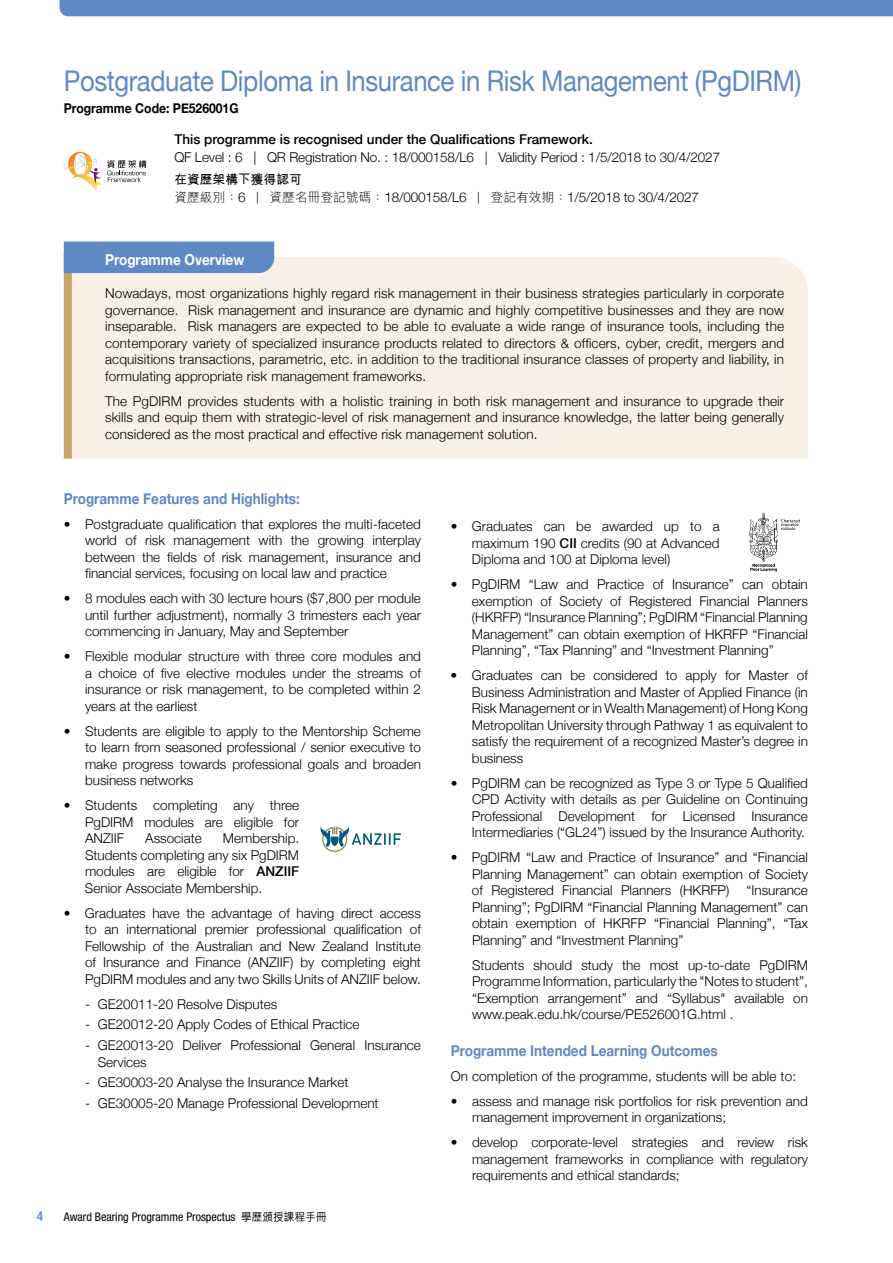
<style>
.page{position:relative;width:893px;height:1263px;background:#fff}
.page>*{position:absolute;margin:0;border:0;box-sizing:border-box;transform-origin:0 0}
.t1{font:28.5px "Helvetica Neue";letter-spacing:-.015em;color:#5e89c4;scale:.9 1}
.t2{font:700 15px "Helvetica Neue";color:#5e89c4;scale:.9 1}
.t3{font:700 15px "Helvetica Neue";color:#fff;scale:.9 1}
.t4{font:300 13.5px/16.5px "Helvetica Neue";color:#000;text-align:justify}
.t5{font:500 13.5px "Helvetica Neue";color:#000}
.t6{font:700 13.5px "Helvetica Neue";color:#000;scale:.9 1}
.t7{font:500 condensed 13.5px "Helvetica Neue LT Std";color:#5e89c4}
.t8{font:700 12.75px "M Hei HK";color:#000}
.t9{font:condensed 12px "Helvetica Neue LT Std";color:#000}
.s1{font-family:"M Hei HK";font-size:12.75px}
.s2{font-weight:500}
.s3{font-family:"M Hei HK";font-weight:500;font-stretch:normal;font-size:11.25px}
</style>
<div class="page">
<div style="left:60px;top:0;width:833px;height:16px;background:#5e89c4"></div>
<div style="left:274px;top:257px;width:534px;height:202px;background:#f7f0e7"></div>
<svg style="left:64px;top:152px;width:82px;height:39px"></svg>
<svg style="left:64px;top:241px;width:210px;height:218px;background:#dfdede"></svg>
<svg style="left:320px;top:826px;width:81px;height:26px"></svg>
<img style="left:749px;top:512px;width:51px;height:59px">
<h1 class="t1" style="left:64px;top:64px;width:821px">Postgraduate Diploma in Insurance in Risk Management (PgDIRM)</h1>
<p class="t6" style="left:64px;top:100px;width:196px">Programme Code: PE526001G</p>
<p class="t5" style="left:174px;top:131px;width:420px">This programme is recognised under the Qualifications Framework.</p>
<p class="t4" style="left:174px;top:149px;width:547px">QF Level : 6 | QR Registration No. : 18/000158/L6 | Validity Period : 1/5/2018 to 30/4/2027</p>
<p class="t8" style="left:174px;top:170px;width:129px">在資歷架構下獲得認可</p>
<p class="t4" style="left:174px;top:189px;width:526px"><span class="s1">資歷級別：</span>6 <span class="s1">| 資歷名冊登記號碼：</span>18/000158/L6 <span class="s1">| 登記有效期：</span>1/5/2018 to 30/4/2027</p>
<p class="t3" style="left:105px;top:250px;width:156px">Programme Overview</p>
<p class="t4" style="left:105px;top:285px;width:681px">Nowadays, most organizations highly regard risk management in their business strategies particularly in corporate governance. Risk management and insurance are dynamic and highly competitive businesses and they are now inseparable. Risk managers are expected to be able to evaluate a wide range of insurance tools, including the contemporary variety of specialized insurance products related to directors &amp; officers, cyber, credit, mergers and acquisitions transactions, parametric, etc. in addition to the traditional insurance classes of property and liability, in formulating appropriate risk management frameworks.</p>
<p class="t4" style="left:105px;top:392px;width:681px">The PgDIRM provides students with a holistic training in both risk management and insurance to upgrade their skills and equip them with strategic-level of risk management and insurance knowledge, the latter being generally considered as the most practical and effective risk management solution.</p>
<p class="t2" style="left:64px;top:489px;width:264px">Programme Features and Highlights:</p>
<p class="t4" style="left:85px;top:515px;width:337px;text-indent:-21px">• Postgraduate qualification that explores the multi-faceted world of risk management with the growing interplay between the fields of risk management, insurance and financial services, focusing on local law and practice</p>
<p class="t4" style="left:85px;top:590px;width:337px;text-indent:-21px">• 8 modules each with 30 lecture hours ($7,800 per module until further adjustment), normally 3 trimesters each year commencing in January, May and September</p>
<p class="t4" style="left:85px;top:648px;width:337px;text-indent:-21px">• Flexible modular structure with three core modules and a choice of five elective modules under the streams of insurance or risk management, to be completed within 2 years at the earliest</p>
<p class="t4" style="left:85px;top:722px;width:337px;text-indent:-21px">• Students are eligible to apply to the Mentorship Scheme to learn from seasoned professional / senior executive to make progress towards professional goals and broaden business networks</p>
<p class="t4" style="left:85px;top:797px;width:216px;text-indent:-21px">• Students completing any three PgDIRM modules are eligible for ANZIIF</p>
<p class="t4" style="left:85px;top:830px;width:216px;text-indent:138px">Membership.<br>Students completing any six PgDIRM modules are eligible for <span class="s2">ANZIIF </span>Senior Associate Membership.</p>
<p class="t4" style="left:85px;top:904px;width:337px;text-indent:-21px">• Graduates have the advantage of having direct access to an international premier professional qualification of Fellowship of the Australian and New Zealand Institute of Insurance and Finance (ANZIIF) by completing eight PgDIRM modules and any two Skills Units of ANZIIF below.</p>
<p class="t4" style="left:85px;top:995px;width:194px">- GE20011-20 Resolve Disputes</p>
<p class="t4" style="left:85px;top:1016px;width:276px">- GE20012-20 Apply Codes of Ethical Practice</p>
<p class="t4" style="left:98px;top:1037px;width:325px;text-indent:-13px">- GE20013-20 Deliver Professional General Insurance<br>Services</p>
<p class="t4" style="left:85px;top:1074px;width:265px">- GE30003-20 Analyse the Insurance Market</p>
<p class="t4" style="left:85px;top:1095px;width:295px">- GE30005-20 Manage Professional Development</p>
<p class="t4" style="left:145px;top:830px;width:58px">Associate</p>
<p class="t7" style="left:37px;top:1208px;width:8px">4</p>
<p class="t9" style="left:64px;top:1210px;width:264px">Award Bearing Programme Prospectus <span class="s3">學歷頒授課程手冊</span></p>
<p class="t4" style="left:472px;top:518px;width:249px;text-indent:-21px">• Graduates can be awarded up to a maximum 190 <span class="s2">CII</span> credits (90 at Advanced Diploma and 100 at Diploma level)</p>
<p class="t4" style="left:472px;top:576px;width:337px;text-indent:-21px">• PgDIRM “Law and Practice of Insurance” can obtain exemption of Society of Registered Financial Planners (HKRFP) “Insurance Planning”; PgDIRM “Financial Planning Management” can obtain exemption of HKRFP “Financial Planning”, “Tax Planning” and “Investment Planning”</p>
<p class="t4" style="left:472px;top:667px;width:338px;text-indent:-21px">• Graduates can be considered to apply for Master of Business Administration and Master of Applied Finance (in Risk Management or in Wealth Management) of Hong Kong Metropolitan University through Pathway 1 as equivalent to satisfy the requirement of a recognized Master’s degree in business</p>
<p class="t4" style="left:472px;top:774px;width:337px;text-indent:-21px">• PgDIRM can be recognized as Type 3 or Type 5 Qualified CPD Activity with details as per Guideline on Continuing Professional Development for Licensed Insurance Intermediaries (“GL24”) issued by the Insurance Authority.</p>
<p class="t4" style="left:472px;top:849px;width:337px;text-indent:-21px">• PgDIRM “Law and Practice of Insurance” and “Financial Planning Management” can obtain exemption of Society of Registered Financial Planners (HKRFP)</p>
<p class="t4" style="left:472px;top:882px;width:337px;text-indent:274px">“Insurance Planning”; PgDIRM “Financial Planning Management” can obtain exemption of HKRFP “Financial Planning”, “Tax Planning” and “Investment Planning”</p>
<p class="t4" style="left:472px;top:956px;width:337px">Students should study the most up-to-date PgDIRM Programme Information, particularly the "Notes to student”, “Exemption arrangement” and “Syllabus" available on www.peak.edu.hk/course/PE526001G.html .</p>
<p class="t2" style="left:451px;top:1041px;width:298px">Programme Intended Learning Outcomes</p>
<p class="t4" style="left:451px;top:1067px;width:347px">On completion of the programme, students will be able to:</p>
<p class="t4" style="left:472px;top:1092px;width:337px;text-indent:-21px">• assess and manage risk portfolios for risk prevention and management improvement in organizations;</p>
<p class="t4" style="left:472px;top:1134px;width:337px;text-indent:-21px">• develop corporate-level strategies and review risk management frameworks in compliance with regulatory requirements and ethical standards;</p>
</div>
